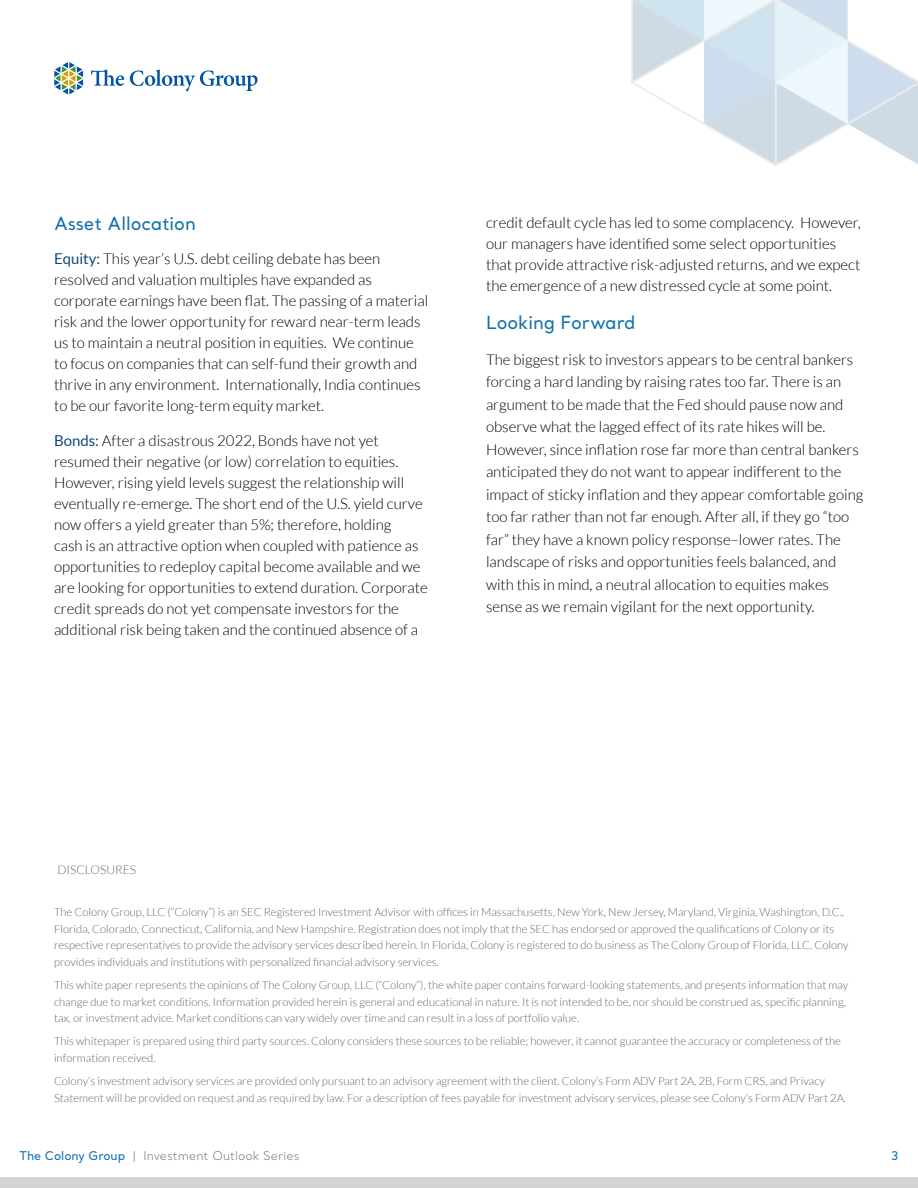
<style>
.page{position:relative;width:918px;height:1188px;background:#fff}
.page>*{position:absolute;margin:0;border:0;box-sizing:border-box;transform-origin:0 0}
.t1{font:500 18px "Santral";color:#1270ab}
.t2{font:300 15px/21px "Lato";color:#000}
.t3{font:300 12px "Santral";color:#6f7073}
.t4{font:300 12px "Lato";color:#666}
.t5{font:500 12px "Santral";color:#1270ab}
.t6{font:300 11.25px/16.5px "Lato";color:#666}
.s1{font-weight:400;color:#0d4a7d}
.s2{font-weight:500;color:#1270ab}
</style>
<div class="page">
<svg style="left:54px;top:62px;width:29px;height:32px"></svg>
<svg style="left:91px;top:69px;width:33px;height:17px"></svg>
<svg style="left:130px;top:70px;width:128px;height:21px"></svg>
<img style="left:631px;top:0;width:287px;height:167px">
<div style="left:0;top:1178px;width:918px;height:10px;background:#d4d4d3"></div>
<p class="t1" style="left:54px;top:211px;width:143px">Asset Allocation</p>
<p class="t2" style="left:54px;top:248px;width:376px"><span class="s1">Equity:</span> This year’s U.S. debt ceiling debate has been resolved and valuation multiples have expanded as corporate earnings have been flat. The passing of a material risk and the lower opportunity for reward near-term leads us to maintain a neutral position in equities. We continue to focus on companies that can self-fund their growth and thrive in any environment. Internationally, India continues to be our favorite long-term equity market.</p>
<p class="t2" style="left:54px;top:430px;width:375px"><span class="s1">Bonds:</span> After a disastrous 2022, Bonds have not yet resumed their negative (or low) correlation to equities.<br>However, rising yield levels suggest the relationship will eventually re-emerge. The short end of the U.S. yield curve now offers a yield greater than 5%; therefore, holding<br>cash is an attractive option when coupled with patience as opportunities to redeploy capital become available and we are looking for opportunities to extend duration. Corporate credit spreads do not yet compensate investors for the additional risk being taken and the continued absence of a</p>
<p class="t2" style="left:486px;top:212px;width:376px">credit default cycle has led to some complacency. However, our managers have identified some select opportunities that provide attractive risk-adjusted returns, and we expect the emergence of a new distressed cycle at some point.</p>
<p class="t1" style="left:486px;top:310px;width:151px">Looking Forward</p>
<p class="t2" style="left:486px;top:348px;width:379px;line-height:22.5px">The biggest risk to investors appears to be central bankers forcing a hard landing by raising rates too far. There is an argument to be made that the Fed should pause now and observe what the lagged effect of its rate hikes will be.<br>However, since inflation rose far more than central bankers anticipated they do not want to appear indifferent to the impact of sticky inflation and they appear comfortable going too far rather than not far enough. After all, if they go “too far” they have a known policy response–lower rates. The landscape of risks and opportunities feels balanced, and with this in mind, a neutral allocation to equities makes sense as we remain vigilant for the next opportunity.</p>
<p class="t4" style="left:57px;top:863px;width:80px">DISCLOSURES</p>
<p class="t6" style="left:54px;top:904px;width:796px">The Colony Group, LLC (“Colony”) is an SEC Registered Investment Advisor with offices in Massachusetts, New York, New Jersey, Maryland, Virginia, Washington, D.C., Florida, Colorado, Connecticut, California, and New Hampshire. Registration does not imply that the SEC has endorsed or approved the qualifications of Colony or its respective representatives to provide the advisory services described herein. In Florida, Colony is registered to do business as The Colony Group of Florida, LLC. Colony provides individuals and institutions with personalized financial advisory services.</p>
<p class="t6" style="left:54px;top:977px;width:796px">This white paper represents the opinions of The Colony Group, LLC (“Colony”), the white paper contains forward-looking statements, and presents information that may change due to market conditions. Information provided herein is general and educational in nature. It is not intended to be, nor should be construed as, specific planning, tax, or investment advice. Market conditions can vary widely over time and can result in a loss of portfolio value.</p>
<p class="t6" style="left:54px;top:1033px;width:788px">This whitepaper is prepared using third party sources. Colony considers these sources to be reliable; however, it cannot guarantee the accuracy or completeness of the information received.</p>
<p class="t6" style="left:54px;top:1073px;width:794px">Colony’s investment advisory services are provided only pursuant to an advisory agreement with the client. Colony’s Form ADV Part 2A, 2B, Form CRS, and Privacy<br>Statement will be provided on request and as required by law. For a description of fees payable for investment advisory services, please see Colony’s Form ADV Part 2A.</p>
<p class="t3" style="left:20px;top:1147px;width:281px"><span class="s2">The Colony Group</span> | Investment Outlook Series</p>
<p class="t5" style="left:891px;top:1147px;width:9px">3</p>
</div>
